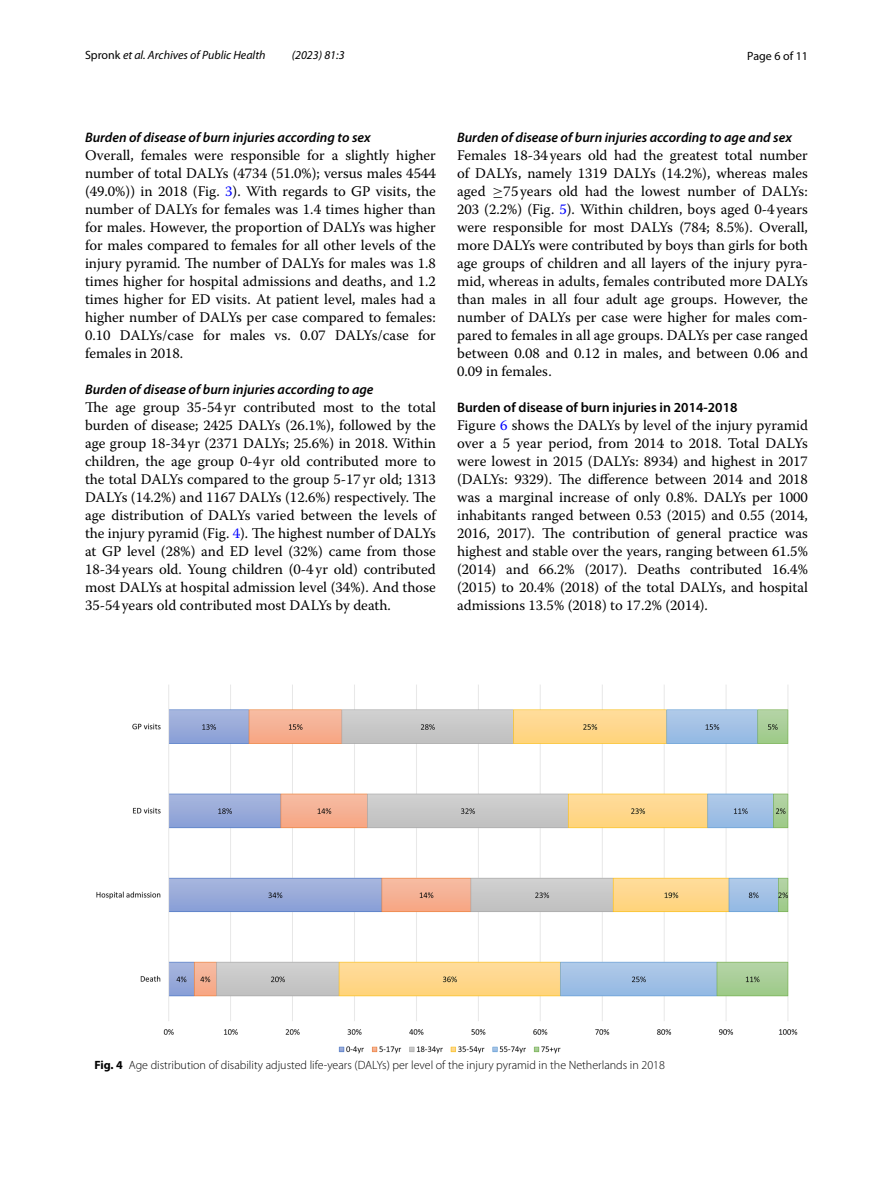
<style>
.page{position:relative;width:893px;height:1187px;background:#fff}
.page>*{position:absolute;margin:0;border:0;box-sizing:border-box;transform-origin:0 0}
.t1{font:14.7px/18px "Warnock Pro";color:#000;text-align:justify}
.t2{font:italic 600 13.8px "Myriad Pro";color:#000}
.t3{font:600 13.8px "Myriad Pro";color:#000}
.t4{font:300 12px "Myriad Pro";color:#000}
.t5{font:italic 12px "Myriad Pro";color:#000}
.t6{font:12px "Myriad Pro";color:#000}
.s1{font-style:normal}
.s2{color:#00f}
.s3{font-family:"MTSY"}
.s4{font-weight:700}
</style>
<div class="page">
<img style="left:97px;top:685px;width:700px;height:368px">
<p class="t5" style="left:85px;top:48px;width:182px"><span class="s1">Spronk</span> et al. Archives of Public Health</p>
<p class="t5" style="left:292px;top:48px;width:54px">(2023) 81:3</p>
<p class="t6" style="left:747px;top:48px;width:62px">Page 6 of 11</p>
<p class="t2" style="left:85px;top:129px;width:287px">Burden of disease of burn injuries according to sex</p>
<p class="t1" style="left:85px;top:146px;width:352px">Overall, females were responsible for a slightly higher number of total DALYs (4734 (51.0%); versus males 4544 (49.0%)) in 2018 (Fig. <span class="s2">3</span>). With regards to GP visits, the number of DALYs for females was 1.4 times higher than for males. However, the proportion of DALYs was higher for males compared to females for all other levels of the injury pyramid. The number of DALYs for males was 1.8 times higher for hospital admissions and deaths, and 1.2 times higher for ED visits. At patient level, males had a higher number of DALYs per case compared to females:<br>0.10 DALYs/case for males vs. 0.07 DALYs/case for females in 2018.</p>
<p class="t2" style="left:85px;top:381px;width:290px">Burden of disease of burn injuries according to age</p>
<p class="t1" style="left:85px;top:398px;width:352px">The age group 35-54yr contributed most to the total burden of disease; 2425 DALYs (26.1%), followed by the age group 18-34yr (2371 DALYs; 25.6%) in 2018. Within children, the age group 0-4yr old contributed more to the total DALYs compared to the group 5-17 yr old; 1313<br>DALYs (14.2%) and 1167 DALYs (12.6%) respectively. The age distribution of DALYs varied between the levels of the injury pyramid (Fig. <span class="s2">4</span>). The highest number of DALYs at GP level (28%) and ED level (32%) came from those 18-34years old. Young children (0-4yr old) contributed most DALYs at hospital admission level (34%). And those 35-54years old contributed most DALYs by death.</p>
<p class="t2" style="left:457px;top:129px;width:336px">Burden of disease of burn injuries according to age and sex</p>
<p class="t1" style="left:457px;top:146px;width:352px">Females 18-34years old had the greatest total number of DALYs, namely 1319 DALYs (14.2%), whereas males aged <span class="s3">≥</span>75years old had the lowest number of DALYs:<br>203 (2.2%) (Fig. <span class="s2">5</span>). Within children, boys aged 0-4years were responsible for most DALYs (784; 8.5%). Overall, more DALYs were contributed by boys than girls for both age groups of children and all layers of the injury pyra&shy;mid, whereas in adults, females contributed more DALYs than males in all four adult age groups. However, the number of DALYs per case were higher for males com&shy;pared to females in all age groups. DALYs per case ranged between 0.08 and 0.12 in males, and between 0.06 and 0.09 in females.</p>
<p class="t3" style="left:457px;top:399px;width:282px">Burden of disease of burn injuries in 2014‑2018</p>
<p class="t1" style="left:457px;top:416px;width:352px">Figure <span class="s2">6</span> shows the DALYs by level of the injury pyramid over a 5 year period, from 2014 to 2018. Total DALYs were lowest in 2015 (DALYs: 8934) and highest in 2017 (DALYs: 9329). The difference between 2014 and 2018 was a marginal increase of only 0.8%. DALYs per 1000 inhabitants ranged between 0.53 (2015) and 0.55 (2014, 2016, 2017). The contribution of general practice was highest and stable over the years, ranging between 61.5% (2014) and 66.2% (2017). Deaths contributed 16.4% (2015) to 20.4% (2018) of the total DALYs, and hospital admissions 13.5% (2018) to 17.2% (2014).</p>
<p class="t4" style="left:94px;top:1057px;width:572px"><span class="s4">Fig. 4</span> Age distribution of disability adjusted life-years (DALYs) per level of the injury pyramid in the Netherlands in 2018</p>
</div>
